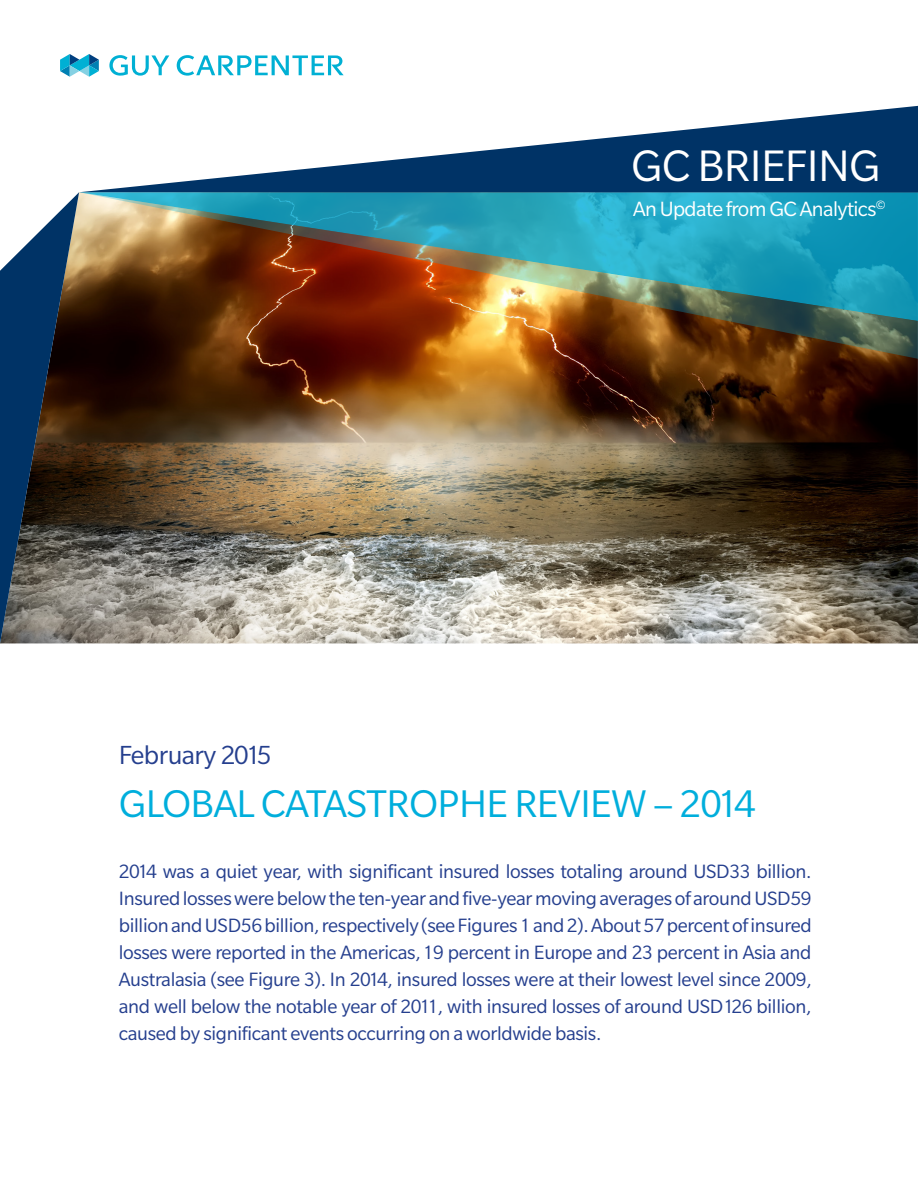
<style>
.page{position:relative;width:918px;height:1188px;background:#fff}
.page>*{position:absolute;margin:0;border:0;box-sizing:border-box;transform-origin:0 0}
.t1{font:48px "Slate Pro";letter-spacing:-.015em;color:#fff}
.t2{font:42px "Slate Pro";letter-spacing:-.015em;color:#00aedc}
.t3{font:28.5px "Slate Pro";letter-spacing:-.02em;color:#253f8e}
.t4{font:22.5px "Slate Pro";letter-spacing:-.025em;color:#fff}
.Intro_Text{font:21px/27px "Slate Pro";letter-spacing:-.015em;color:#253f8e;text-align:justify}
</style>
<div class="page">
<img style="left:79px;top:359px;width:839px;height:284px">
<svg style="left:60px;top:54px;width:39px;height:23px"></svg>
<svg style="left:109px;top:55px;width:60px;height:21px"></svg>
<svg style="left:177px;top:55px;width:167px;height:21px"></svg>
<svg style="left:0;top:192px;width:79px;height:452px;background:#404e5c"></svg>
<img style="left:79px;top:192px;width:839px;height:167px">
<svg style="left:82px;top:106px;width:836px;height:86px"></svg>
<p class="t1" style="left:631px;top:141px;width:251px">GC BRIEFING</p>
<p class="t3" style="left:119px;top:740px;width:154px">February 2015</p>
<p class="t4" style="left:633px;top:197px;width:254px">An Update from GC Analytics<sup>©</sup></p>
<p class="t2" style="left:119px;top:782px;width:638px">GLOBAL CATASTROPHE REVIEW – 2014</p>
<p class="Intro_Text" style="left:119px;top:858px;width:694px">2014 was a quiet year, with significant insured losses totaling around USD33 billion.<br>Insured losses were below the ten-year and five-year moving averages of around USD59 billion and USD56 billion, respectively (see Figures 1 and 2). About 57 percent of insured losses were reported in the Americas, 19 percent in Europe and 23 percent in Asia and Australasia (see Figure 3). In 2014, insured losses were at their lowest level since 2009, and well below the notable year of 2011, with insured losses of around USD126 billion, caused by significant events occurring on a worldwide basis.</p>
</div>
